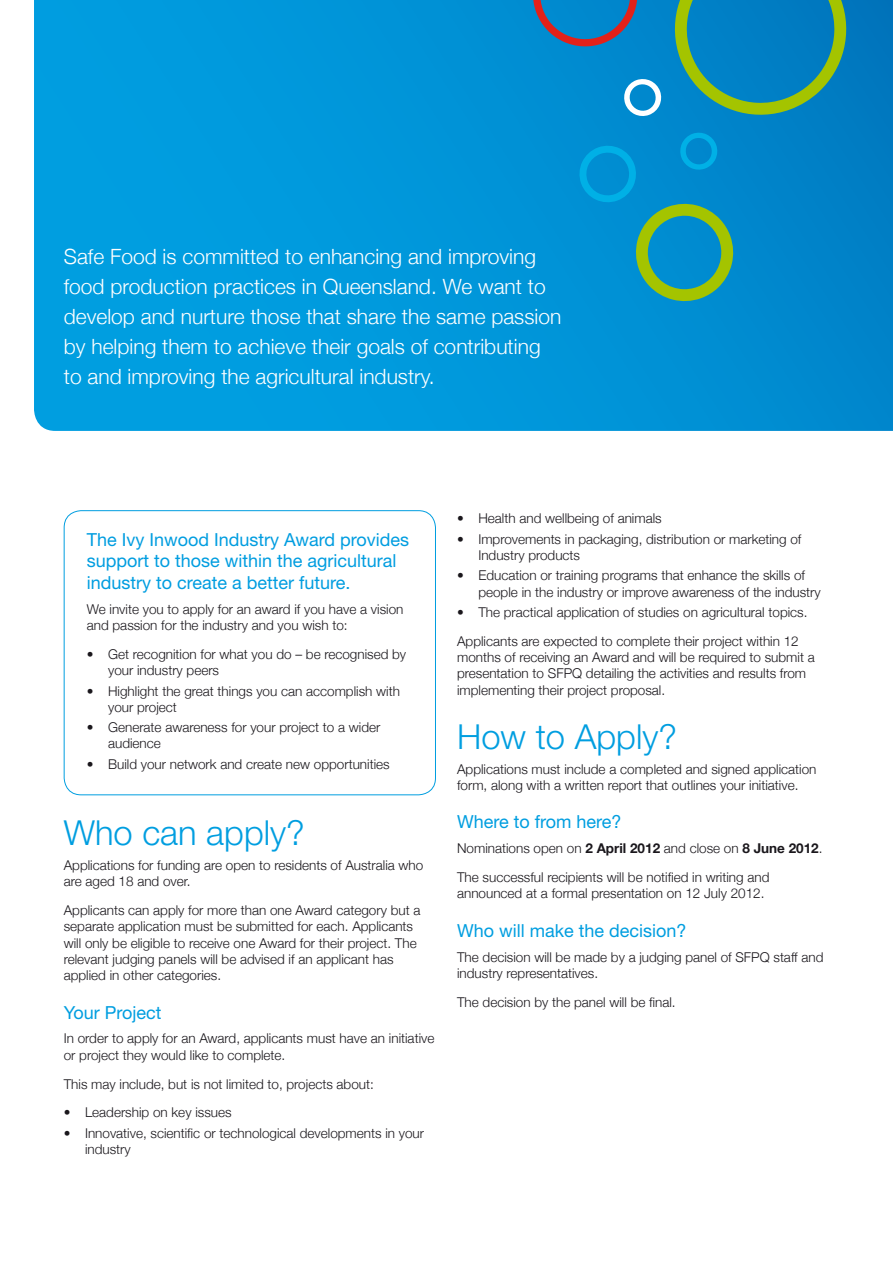
<style>
.page{position:relative;width:893px;height:1263px;background:#fff}
.page>*{position:absolute;margin:0;border:0;box-sizing:border-box;transform-origin:0 0}
.t1{font:300 34.5px "Helvetica Neue LT Std";color:#009ee0}
.t2{font:300 21px/30px "Helvetica Neue";color:#fff}
.t3{font:18px/21.6px "Helvetica Neue LT Std";color:#009de0}
.t4{font:18px "Helvetica Neue LT Std";color:#009ee0}
.t5{font:300 13.5px/16.2px "Helvetica Neue";color:#1a171c}
.s1{font-weight:700}
</style>
<div class="page">
<svg style="left:34px;top:0;width:859px;height:431px;background:#0094d7"></svg>
<svg style="left:624px;top:78px;width:38px;height:39px"></svg>
<svg style="left:673px;top:0;width:175px;height:116px;background:#1d8ba1"></svg>
<svg style="left:531px;top:0;width:108px;height:48px;background:#2c74aa"></svg>
<svg style="left:578px;top:132px;width:156px;height:170px;background:#1395b9"></svg>
<div style="left:64px;top:510px;width:372px;height:285px;border:1px solid #009ee0;border-radius:17px"></div>
<p class="t2" style="left:64px;top:241px;width:499px">Safe Food is committed to enhancing and improving food production practices in Queensland. We want to develop and nurture those that share the same passion by helping them to achieve their goals of contributing to and improving the agricultural industry.</p>
<h3 class="t3" style="left:87px;top:528px;width:324px">The Ivy Inwood Industry Award provides support to those within the agricultural industry to create a better future.</h3>
<p class="t5" style="left:87px;top:600px;width:318px">We invite you to apply for an award if you have a vision and passion for the industry and you wish to:</p>
<p class="t5" style="left:108px;top:646px;width:300px;text-indent:-21px">• Get recognition for what you do – be recognised by your industry peers</p>
<p class="t5" style="left:108px;top:682px;width:293px;text-indent:-21px">• Highlight the great things you can accomplish with your project</p>
<p class="t5" style="left:108px;top:719px;width:274px;text-indent:-21px">• Generate awareness for your project to a wider audience</p>
<p class="t5" style="left:87px;top:756px;width:304px">• Build your network and create new opportunities</p>
<h1 class="t1" style="left:64px;top:812px;width:242px">Who can apply?</h1>
<p class="t5" style="left:64px;top:857px;width:361px">Applications for funding are open to residents of Australia who are aged 18 and over.</p>
<p class="t5" style="left:64px;top:902px;width:358px">Applicants can apply for more than one Award category but a separate application must be submitted for each. Applicants will only be eligible to receive one Award for their project. The relevant judging panels will be advised if an applicant has applied in other categories.</p>
<h3 class="t4" style="left:64px;top:1001px;width:99px">Your Project</h3>
<p class="t5" style="left:64px;top:1030px;width:372px">In order to apply for an Award, applicants must have an initiative or project they would like to complete.</p>
<p class="t5" style="left:64px;top:1075px;width:312px">This may include, but is not limited to, projects about:</p>
<p class="t5" style="left:64px;top:1104px;width:169px">• Leadership on key issues</p>
<p class="t5" style="left:85px;top:1125px;width:341px;text-indent:-21px">• Innovative, scientific or technological developments in your industry</p>
<p class="t5" style="left:457px;top:510px;width:206px">• Health and wellbeing of animals</p>
<p class="t5" style="left:478px;top:531px;width:325px;text-indent:-21px">• Improvements in packaging, distribution or marketing of<br>Industry products</p>
<p class="t5" style="left:478px;top:567px;width:344px;text-indent:-21px">• Education or training programs that enhance the skills of people in the industry or improve awareness of the industry</p>
<p class="t5" style="left:457px;top:597px;width:352px;line-height:29px">• The practical application of studies on agricultural topics.<br>Applicants are expected to complete their project within 12</p>
<p class="t5" style="left:457px;top:649px;width:359px">months of receiving an Award and will be required to submit a presentation to SFPQ detailing the activities and results from implementing their project proposal.</p>
<h1 class="t1" style="left:457px;top:715px;width:221px">How to Apply?</h1>
<p class="t5" style="left:457px;top:760px;width:361px">Applications must include a completed and signed application form, along with a written report that outlines your initiative.</p>
<h3 class="t4" style="left:457px;top:811px;width:166px">Where to from here?</h3>
<p class="t5" style="left:457px;top:833px;width:367px;line-height:29px">Nominations open on <span class="s1">2 April 2012</span> and close on <span class="s1">8 June 2012</span>.<br>The successful recipients will be notified in writing and</p>
<p class="t5" style="left:457px;top:885px;width:309px">announced at a formal presentation on 12 July 2012.</p>
<h3 class="t4" style="left:457px;top:920px;width:231px">Who will make the decision?</h3>
<p class="t5" style="left:457px;top:948px;width:368px">The decision will be made by a judging panel of SFPQ staff and industry representatives.</p>
<p class="t5" style="left:457px;top:993px;width:220px">The decision by the panel will be final.</p>
</div>
